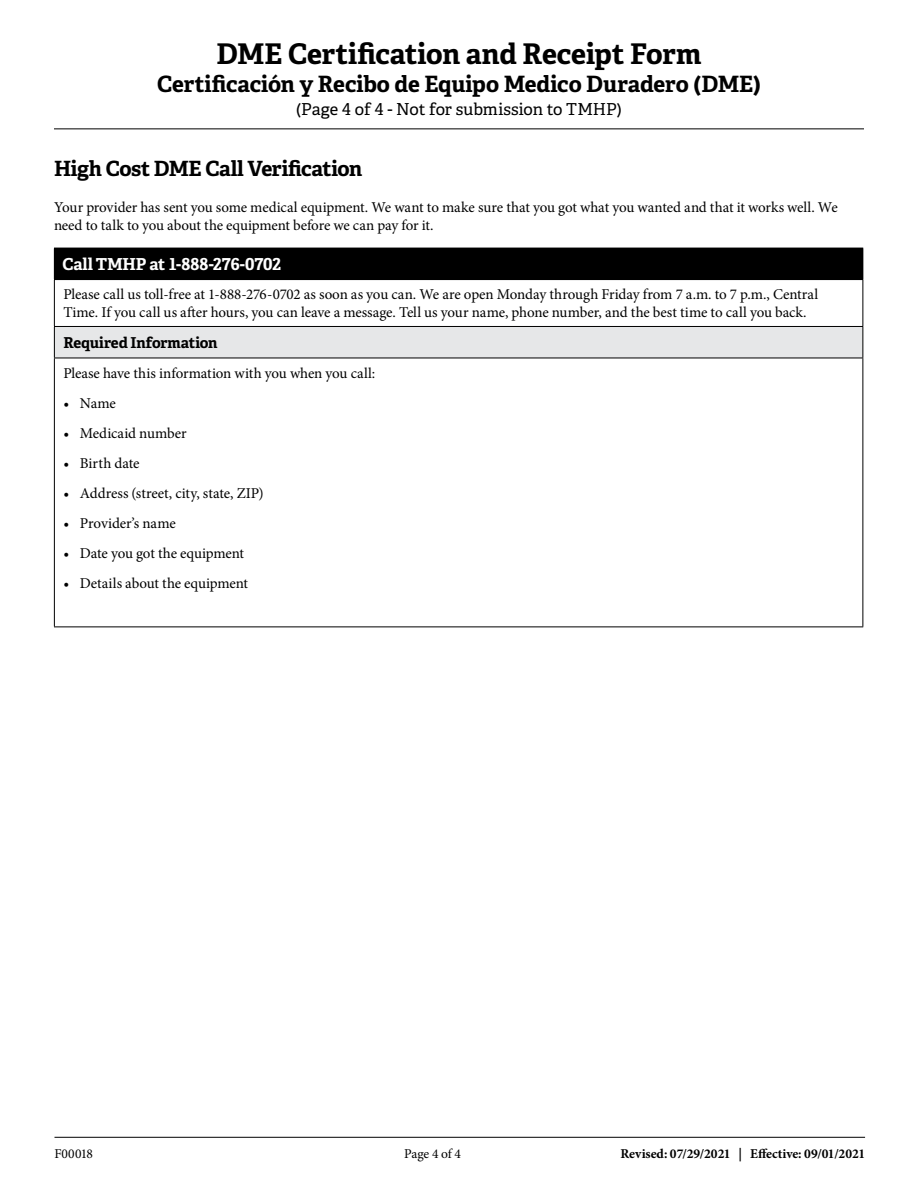
<style>
.page{position:relative;width:918px;height:1188px;background:#fff}
.page>*{position:absolute;margin:0;border:0;box-sizing:border-box;transform-origin:0 0}
.t1{font:700 28.5px "Adelle";letter-spacing:-.005em;color:#000}
.t2{font:700 22.5px "Adelle";letter-spacing:-.005em;color:#000}
.t3{font:700 21px "Adelle";letter-spacing:-.02em;color:#000}
.t4{font:16.5px "Adelle";letter-spacing:-.005em;color:#000}
.t5{font:700 16.5px "Adelle";letter-spacing:-.02em;color:#fff}
.t6{font:15px/18px "Minion Pro";letter-spacing:-.01em;color:#000}
.t7{font:700 15px "Adelle";letter-spacing:-.01em;color:#000}
.t8{font:700 13.5px "Minion Pro";letter-spacing:-.005em;color:#000}
.t9{font:13.5px "Minion Pro";letter-spacing:-.015em;color:#000}
</style>
<div class="page">
<hr style="left:54px;top:1137px;width:811px;height:1px;background:#000">
<hr style="left:54px;top:128px;width:810px;height:1px;background:#000">
<div style="left:54px;top:248px;width:809px;height:32px;background:#000"></div>
<div style="left:54px;top:326px;width:809px;height:32px;background:#e6e7e8"></div>
<hr style="left:54px;top:280px;width:1px;height:46px;background:#000">
<hr style="left:862px;top:280px;width:1px;height:46px;background:#000">
<hr style="left:54px;top:326px;width:809px;height:1px;background:#000">
<hr style="left:54px;top:327px;width:1px;height:31px;background:#000">
<hr style="left:862px;top:327px;width:1px;height:31px;background:#000">
<hr style="left:54px;top:358px;width:809px;height:1px;background:#000">
<hr style="left:54px;top:358px;width:1px;height:269px;background:#000">
<hr style="left:862px;top:358px;width:1px;height:269px;background:#000">
<hr style="left:54px;top:627px;width:809px;height:1px;background:#000">
<h1 class="t1" style="left:217px;top:36px;width:486px">DME Certification and Receipt Form</h1>
<h2 class="t2" style="left:157px;top:70px;width:605px">Certificación y Recibo de Equipo Medico Duradero (DME)</h2>
<p class="t4" style="left:296px;top:99px;width:327px">(Page 4 of 4 - Not for submission to TMHP)</p>
<h2 class="t3" style="left:54px;top:155px;width:310px">High Cost DME Call Verification</h2>
<p class="t6" style="left:54px;top:198px;width:785px">Your provider has sent you some medical equipment. We want to make sure that you got what you wanted and that it works well. We need to talk to you about the equipment before we can pay for it.</p>
<p class="t5" style="left:62px;top:254px;width:221px">Call TMHP at 1-888-276-0702</p>
<p class="t6" style="left:63px;top:286px;width:756px">Please call us toll-free at 1-888-276-0702 as soon as you can. We are open Monday through Friday from 7 a.m. to 7 p.m., Central<br>Time. If you call us after hours, you can leave a message. Tell us your name, phone number, and the best time to call you back.</p>
<h3 class="t7" style="left:63px;top:333px;width:156px">Required Information</h3>
<p class="t6" style="left:63px;top:364px;width:313px">Please have this information with you when you call:</p>
<p class="t6" style="left:63px;top:394px;width:54px">• Name</p>
<p class="t6" style="left:63px;top:424px;width:125px">• Medicaid number</p>
<p class="t6" style="left:63px;top:454px;width:78px">• Birth date</p>
<p class="t6" style="left:63px;top:484px;width:202px">• Address (street, city, state, ZIP)</p>
<p class="t6" style="left:63px;top:514px;width:114px">• Provider’s name</p>
<p class="t6" style="left:63px;top:544px;width:182px">• Date you got the equipment</p>
<p class="t6" style="left:63px;top:574px;width:186px">• Details about the equipment</p>
<p class="t9" style="left:54px;top:1145px;width:40px">F00018</p>
<p class="t9" style="left:404px;top:1145px;width:58px">Page 4 of 4</p>
<p class="t8" style="left:621px;top:1144px;width:246px">Revised: 07/29/2021 | Effective: 09/01/2021</p>
</div>
